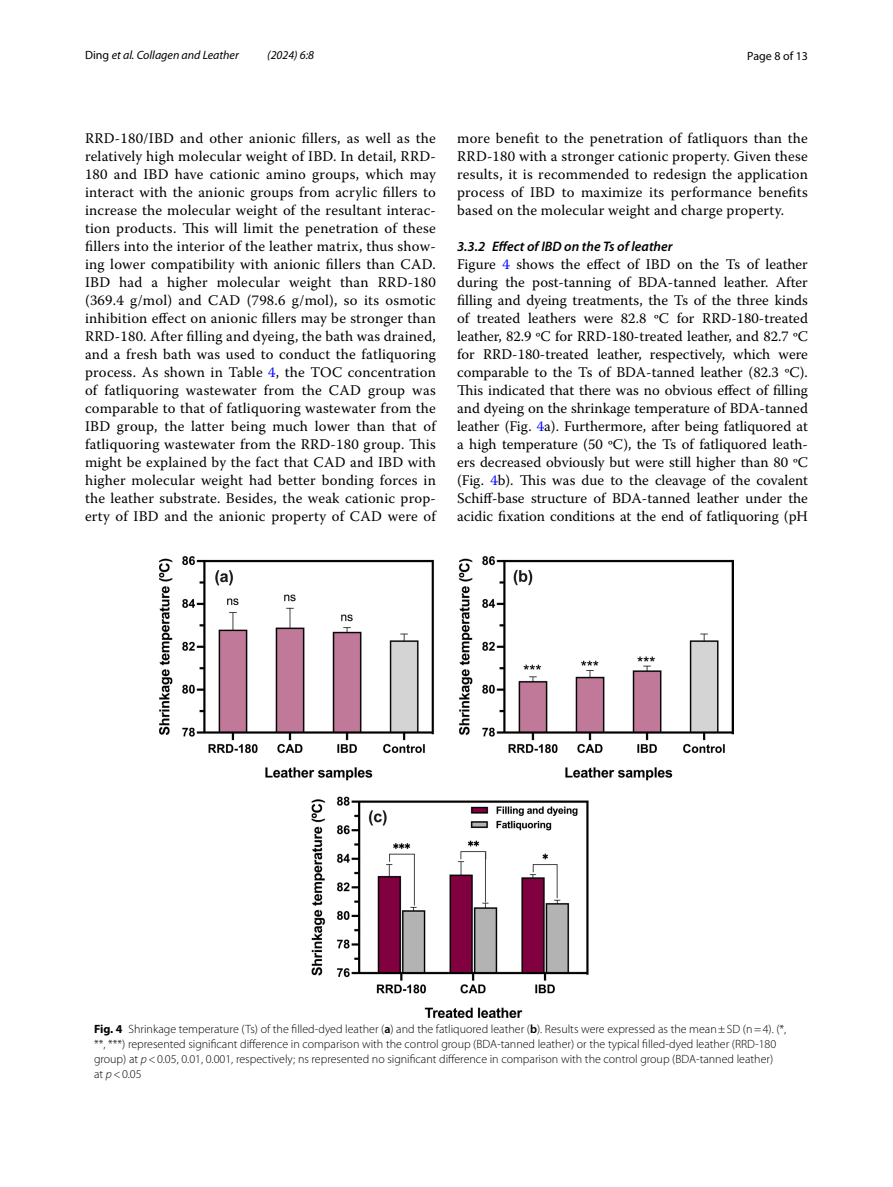
<style>
.page{position:relative;width:893px;height:1187px;background:#fff}
.page>*{position:absolute;margin:0;border:0;box-sizing:border-box;transform-origin:0 0}
.t1{font:14.7px/18px "Warnock Pro";letter-spacing:.015em;color:#000;text-align:justify}
.t2{font:italic 600 13.8px "Myriad Pro";color:#000}
.t3{font:300 12px/15px "Myriad Pro";color:#000}
.t4{font:italic 12px "Myriad Pro";color:#000}
.t5{font:12px "Myriad Pro";color:#000}
.s1{font-style:normal}
.s2{color:#00f}
.s3{font-weight:700}
.s4{font-weight:600}
.s5{font-style:italic}
</style>
<div class="page">
<img style="left:159px;top:556px;width:574px;height:461px">
<p class="t4" style="left:85px;top:48px;width:155px"><span class="s1">Ding</span> et al. Collagen and Leather</p>
<p class="t4" style="left:267px;top:48px;width:48px">(2024) 6:8</p>
<p class="t5" style="left:747px;top:48px;width:62px">Page 8 of 13</p>
<p class="t1" style="left:85px;top:128px;width:352px">RRD-180/IBD and other anionic fillers, as well as the relatively high molecular weight of IBD. In detail, RRD-180 and IBD have cationic amino groups, which may interact with the anionic groups from acrylic fillers to increase the molecular weight of the resultant interac&shy;tion products. This will limit the penetration of these fillers into the interior of the leather matrix, thus show&shy;ing lower compatibility with anionic fillers than CAD.<br>IBD had a higher molecular weight than RRD-180 (369.4 g/mol) and CAD (798.6 g/mol), so its osmotic inhibition effect on anionic fillers may be stronger than RRD-180. After filling and dyeing, the bath was drained, and a fresh bath was used to conduct the fatliquoring process. As shown in Table <span class="s2">4</span>, the TOC concentration of fatliquoring wastewater from the CAD group was comparable to that of fatliquoring wastewater from the IBD group, the latter being much lower than that of fatliquoring wastewater from the RRD-180 group. This might be explained by the fact that CAD and IBD with higher molecular weight had better bonding forces in the leather substrate. Besides, the weak cationic prop&shy;erty of IBD and the anionic property of CAD were of</p>
<p class="t1" style="left:457px;top:128px;width:352px">more benefit to the penetration of fatliquors than the RRD-180 with a stronger cationic property. Given these results, it is recommended to redesign the application process of IBD to maximize its performance benefits based on the molecular weight and charge property.</p>
<p class="t2" style="left:457px;top:237px;width:217px">3.3.2 Effect of IBD on the Ts of leather</p>
<p class="t1" style="left:457px;top:254px;width:352px">Figure <span class="s2">4</span> shows the effect of IBD on the Ts of leather during the post-tanning of BDA-tanned leather. After filling and dyeing treatments, the Ts of the three kinds of treated leathers were 82.8 ºC for RRD-180-treated leather, 82.9 ºC for RRD-180-treated leather, and 82.7 ºC for RRD-180-treated leather, respectively, which were comparable to the Ts of BDA-tanned leather (82.3 ºC).<br>This indicated that there was no obvious effect of filling and dyeing on the shrinkage temperature of BDA-tanned leather (Fig. <span class="s2">4</span>a). Furthermore, after being fatliquored at a high temperature (50 ºC), the Ts of fatliquored leath&shy;ers decreased obviously but were still higher than 80 ºC (Fig. <span class="s2">4</span>b). This was due to the cleavage of the covalent Schiff-base structure of BDA-tanned leather under the acidic fixation conditions at the end of fatliquoring (pH</p>
<p class="t3" style="left:94px;top:1021px;width:694px"><span class="s3">Fig. 4</span> Shrinkage temperature (Ts) of the filled-dyed leather (<span class="s4">a</span>) and the fatliquored leather (<span class="s4">b</span>). Results were expressed as the mean±SD (n=4). (*, **, ***) represented significant difference in comparison with the control group (BDA-tanned leather) or the typical filled-dyed leather (RRD-180 group) at <span class="s5">p</span>&lt;0.05, 0.01, 0.001, respectively; ns represented no significant difference in comparison with the control group (BDA-tanned leather)<br>at <span class="s5">p</span>&lt;0.05</p>
</div>
